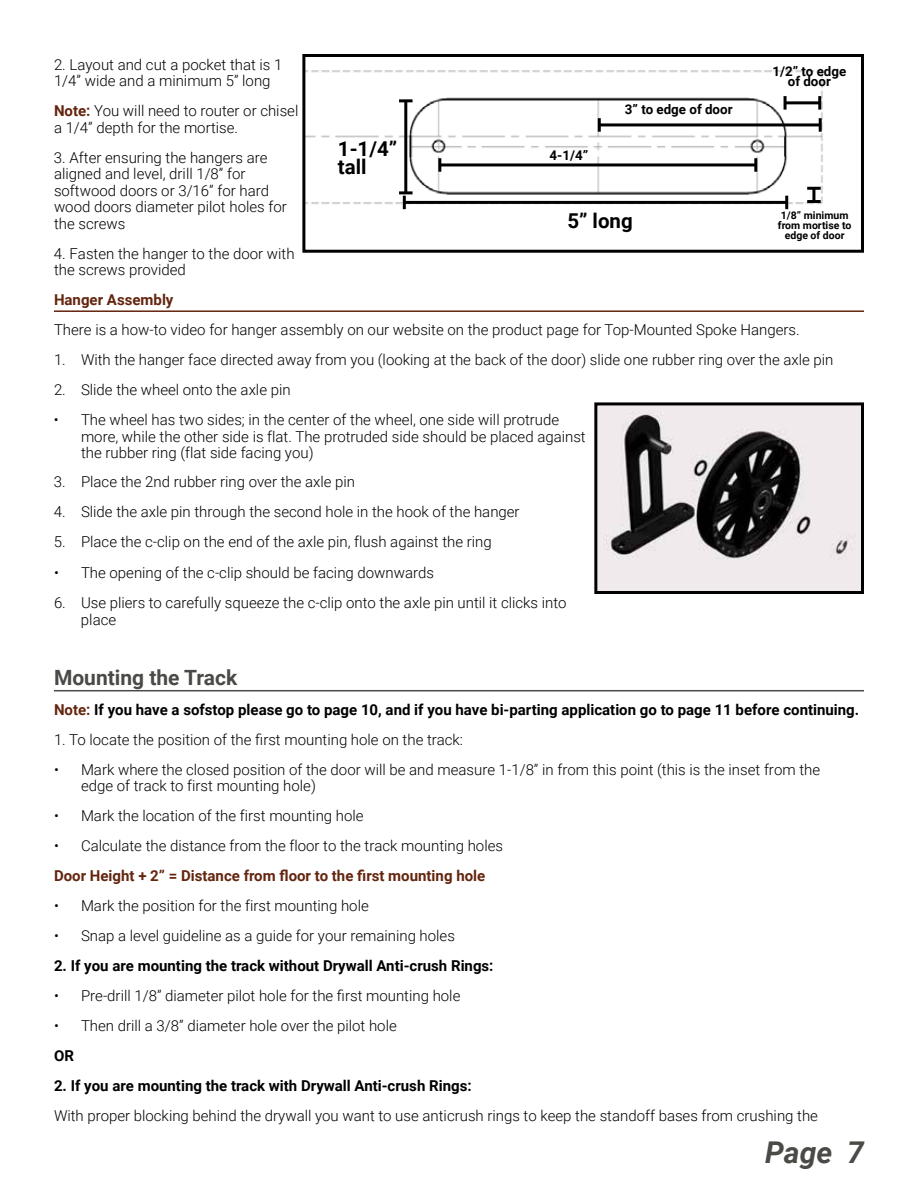
<style>
.page{position:relative;width:918px;height:1188px;background:#fff}
.page>*{position:absolute;margin:0;border:0;box-sizing:border-box;transform-origin:0 0}
.t1{font:italic 700 30px "Roboto";color:#4a4a47}
.t2{font:700 21px "Roboto";color:#4a4a47}
.t3{font:700 20.4px/17.9px "Roboto";color:#000}
.t4{font:300 15px/16.5px "Roboto";color:#000}
.t5{font:700 15px "Roboto";color:#000}
.t6{font:700 15px "Roboto";color:#63250e}
.t7{font:700 13.35px/9.8px "Roboto";color:#000;text-align:center}
.t8{font:700 10.5px/9.8px "Roboto";color:#000;text-align:center}
.s1{font-weight:700;color:#63250e}
.s2{color:#63250e}
</style>
<div class="page">
<hr style="left:54px;top:310px;width:810px;height:2px;background:#63250e">
<hr style="left:54px;top:690px;width:810px;height:1px;background:#4a4a47">
<img style="left:598px;top:406px;width:262px;height:184px">
<div style="left:594px;top:402px;width:270px;height:192px;border:3px solid #000"></div>
<img style="left:306px;top:70px;width:517px;height:140px">
<div style="left:302px;top:54px;width:562px;height:199px;border:3px solid #000"></div>
<hr style="left:404px;top:101px;width:3px;height:92px;background:#000">
<hr style="left:399px;top:99px;width:14px;height:3px;background:#000">
<hr style="left:399px;top:191px;width:14px;height:3px;background:#000">
<hr style="left:404px;top:201px;width:383px;height:3px;background:#000">
<svg style="left:403px;top:196px;width:3px;height:13px"></svg>
<svg style="left:785px;top:196px;width:3px;height:13px"></svg>
<hr style="left:440px;top:163px;width:316px;height:3px;background:#000">
<hr style="left:438px;top:158px;width:3px;height:14px;background:#000">
<hr style="left:754px;top:158px;width:3px;height:14px;background:#000">
<hr style="left:785px;top:101px;width:35px;height:3px;background:#000">
<hr style="left:784px;top:96px;width:3px;height:14px;background:#000">
<hr style="left:818px;top:96px;width:3px;height:14px;background:#000">
<hr style="left:812px;top:188px;width:3px;height:14px;background:#000">
<hr style="left:807px;top:187px;width:14px;height:3px;background:#000">
<hr style="left:807px;top:200px;width:14px;height:3px;background:#000">
<hr style="left:599px;top:123px;width:221px;height:3px;background:#000">
<hr style="left:598px;top:118px;width:3px;height:14px;background:#000">
<hr style="left:819px;top:118px;width:3px;height:14px;background:#000">
<p class="t4" style="left:54px;top:56px;width:230px">2. Layout and cut a pocket that is 1<br>1/4” wide and a minimum 5” long</p>
<p class="t4" style="left:54px;top:102px;width:246px"><span class="s1">Note:</span> You will need to router or chisel a 1/4” depth for the mortise.</p>
<p class="t4" style="left:54px;top:149px;width:234px">3. After ensuring the hangers are aligned and level, drill 1/8” for softwood doors or 3/16” for hard wood doors diameter pilot holes for the screws</p>
<p class="t4" style="left:54px;top:245px;width:242px">4. Fasten the hanger to the door with the screws provided</p>
<p class="t6" style="left:54px;top:289px;width:121px">Hanger Assembly</p>
<p class="t4" style="left:54px;top:321px;width:747px">There is a how-to video for hanger assembly on our website on the product page for Top-Mounted Spoke Hangers.</p>
<p class="t4" style="left:54px;top:351px;width:781px">1. With the hanger face directed away from you (looking at the back of the door) slide one rubber ring over the axle pin</p>
<p class="t4" style="left:54px;top:381px;width:238px">2. Slide the wheel onto the axle pin</p>
<p class="t4" style="left:81px;top:411px;width:506px;text-indent:-27px">• The wheel has two sides; in the center of the wheel, one side will protrude more, while the other side is flat. The protruded side should be placed against the rubber ring (flat side facing you)</p>
<p class="t4" style="left:54px;top:473px;width:303px">3. Place the 2nd rubber ring over the axle pin</p>
<p class="t4" style="left:54px;top:503px;width:467px">4. Slide the axle pin through the second hole in the hook of the hanger</p>
<p class="t4" style="left:54px;top:533px;width:439px">5. Place the c-clip on the end of the axle pin, flush against the ring</p>
<p class="t4" style="left:54px;top:564px;width:382px">• The opening of the c-clip should be facing downwards</p>
<p class="t4" style="left:81px;top:594px;width:487px;text-indent:-27px">6. Use pliers to carefully squeeze the c-clip onto the axle pin until it clicks into place</p>
<p class="t7" style="left:772px;top:66px;width:75px">1/2” to edge of door</p>
<p class="t7" style="left:625px;top:104px;width:109px">3” to edge of door</p>
<h3 class="t3" style="left:338px;top:140px;width:61px">1-1/4” tall</h3>
<p class="t7" style="left:550px;top:150px;width:40px">4-1/4”</p>
<p class="t8" style="left:778px;top:210px;width:75px">1/8” minimum from mortise to edge of door</p>
<h3 class="t3" style="left:567px;top:211px;width:67px">5” long</h3>
<h2 class="t2" style="left:54px;top:663px;width:185px">Mounting the Track</h2>
<p class="t5" style="left:54px;top:699px;width:807px"><span class="s2">Note:</span> If you have a sofstop please go to page 10, and if you have bi-parting application go to page 11 before continuing.</p>
<p class="t4" style="left:54px;top:731px;width:411px">1. To locate the position of the first mounting hole on the track:</p>
<p class="t4" style="left:81px;top:761px;width:741px;text-indent:-27px">• Mark where the closed position of the door will be and measure 1-1/8” in from this point (this is the inset from the edge of track to first mounting hole)</p>
<p class="t4" style="left:54px;top:807px;width:311px">• Mark the location of the first mounting hole</p>
<p class="t4" style="left:54px;top:837px;width:451px">• Calculate the distance from the floor to the track mounting holes</p>
<p class="t6" style="left:54px;top:865px;width:433px">Door Height + 2” = Distance from floor to the first mounting hole</p>
<p class="t4" style="left:54px;top:897px;width:316px">• Mark the position for the first mounting hole</p>
<p class="t4" style="left:54px;top:927px;width:402px">• Snap a level guideline as a guide for your remaining holes</p>
<p class="t5" style="left:54px;top:955px;width:441px">2. If you are mounting the track without Drywall Anti-crush Rings:</p>
<p class="t4" style="left:54px;top:987px;width:408px">• Pre-drill 1/8” diameter pilot hole for the first mounting hole</p>
<p class="t4" style="left:54px;top:1017px;width:344px">• Then drill a 3/8” diameter hole over the pilot hole</p>
<p class="t5" style="left:54px;top:1045px;width:21px">OR</p>
<p class="t5" style="left:54px;top:1075px;width:419px">2. If you are mounting the track with Drywall Anti-crush Rings:</p>
<p class="t4" style="left:54px;top:1107px;width:766px">With proper blocking behind the drywall you want to use anticrush rings to keep the standoff bases from crushing the</p>
<h1 class="t1" style="left:765px;top:1132px;width:100px">Page 7</h1>
</div>
